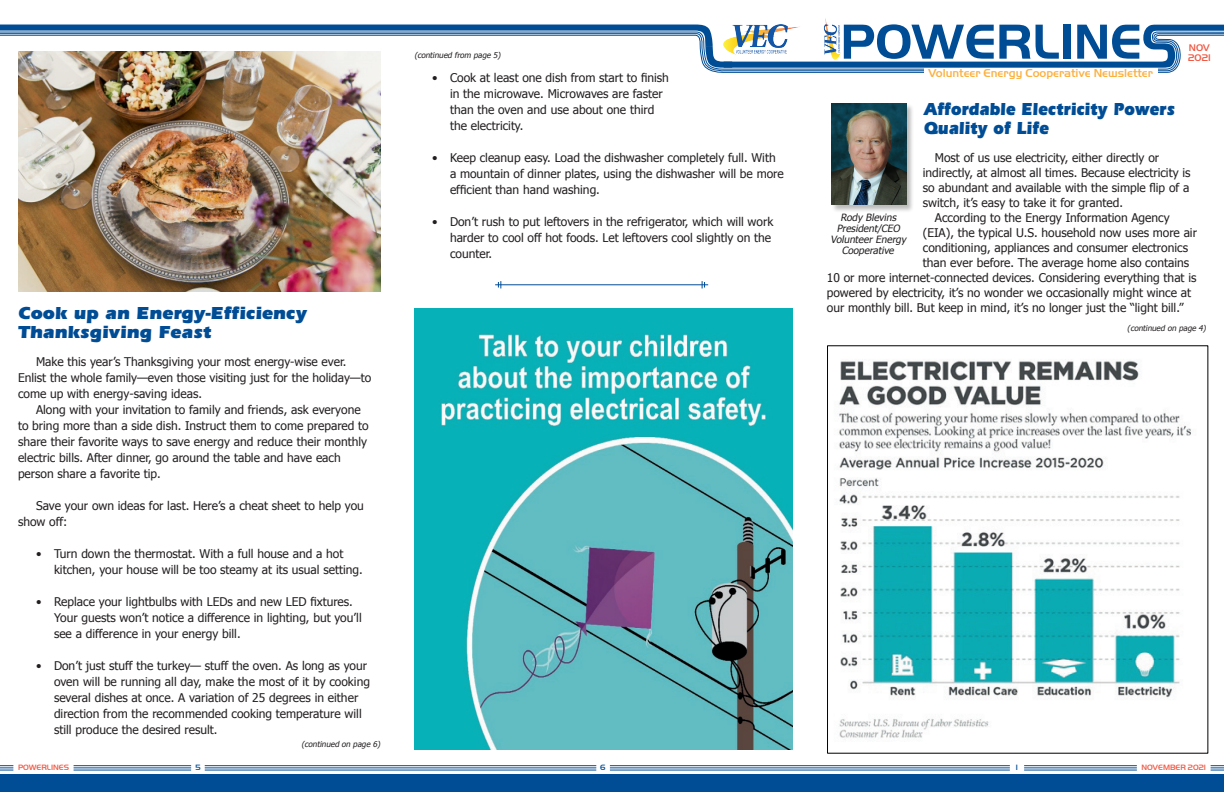
<style>
.page{position:relative;width:1224px;height:792px;background:#fff}
.page>*{position:absolute;margin:0;border:0;box-sizing:border-box;transform-origin:0 0}
.t1{font:900 18px/19px "ITC Eras Std";color:#014d95}
.t2{font:900 18px/19px "ITC Eras Std";color:#014d95;scale:.87 1}
.t3{font:12px/16px "Tahoma";color:#231f20}
.t4{font:500 12px "Handel Got D";color:#fbb03f}
.t5{font:11.9px "Times New Roman";color:#000002}
.t6{font:italic 10px/11px "Tahoma";color:#231f20;text-align:center}
.t7{font:500 10px/10px "Handel Got D";color:#f05944}
.t8{font:italic 900 8.2px "Helvetica";color:#000002}
.t9{font:italic 8px "Tahoma";color:#231f20}
.t10{font:500 8px "Handel Got D";color:#f05944}
.t11{font:500 8px "Handel Got D";color:#014d95}
</style>
<div class="page">
<svg style="left:380px;top:68px;width:797px;height:5px"></svg>
<svg style="left:0;top:24px;width:1224px;height:44px"></svg>
<div style="left:0;top:774px;width:1224px;height:18px;background:#014d95"></div>
<hr style="left:610px;top:765px;width:200px;height:1px;background:#014d95">
<hr style="left:610px;top:767px;width:200px;height:1px;background:#014d95">
<hr style="left:610px;top:770px;width:200px;height:1px;background:#014d95">
<div style="left:924px;top:68px;width:233px;height:16px;background:#fff"></div>
<hr style="left:810px;top:765px;width:200px;height:1px;background:#014d95">
<hr style="left:810px;top:767px;width:200px;height:1px;background:#014d95">
<hr style="left:810px;top:770px;width:200px;height:1px;background:#014d95">
<hr style="left:1024px;top:765px;width:113px;height:1px;background:#014d95">
<hr style="left:1024px;top:767px;width:113px;height:1px;background:#014d95">
<hr style="left:1024px;top:770px;width:113px;height:1px;background:#014d95">
<svg style="left:1211px;top:765px;width:13px;height:6px"></svg>
<hr style="left:205px;top:765px;width:191px;height:1px;background:#014d95">
<hr style="left:205px;top:767px;width:191px;height:1px;background:#014d95">
<hr style="left:205px;top:770px;width:191px;height:1px;background:#014d95">
<hr style="left:74px;top:765px;width:117px;height:1px;background:#014d95">
<hr style="left:74px;top:767px;width:117px;height:1px;background:#014d95">
<hr style="left:74px;top:770px;width:117px;height:1px;background:#014d95">
<svg style="left:0;top:765px;width:13px;height:6px"></svg>
<img style="left:721px;top:24px;width:82px;height:34px">
<img style="left:822px;top:18px;width:21px;height:42px">
<div style="left:831px;top:104px;width:83px;height:109px;background:#231f20;opacity:.3"></div>
<img style="left:831px;top:103px;width:75px;height:102px">
<hr style="left:396px;top:765px;width:200px;height:1px;background:#014d95">
<hr style="left:396px;top:767px;width:200px;height:1px;background:#014d95">
<hr style="left:396px;top:770px;width:200px;height:1px;background:#014d95">
<hr style="left:495px;top:284px;width:213px;height:1px;background:#014d95">
<svg style="left:498px;top:281px;width:3px;height:7px"></svg>
<svg style="left:702px;top:281px;width:3px;height:7px"></svg>
<img style="left:839px;top:360px;width:352px;height:378px">
<img style="left:414px;top:308px;width:378px;height:442px">
<img style="left:18px;top:51px;width:362px;height:241px">
<h1 class="t1" style="left:18px;top:304px;width:291px">Cook up an Energy-Efficiency<br>Thanksgiving Feast</h1>
<p class="t3" style="left:18px;top:353px;width:355px;text-indent:18px">Make this year’s Thanksgiving your most energy-wise ever.<br>Enlist the whole family—even those visiting just for the holiday—to come up with energy-saving ideas.</p>
<p class="t3" style="left:18px;top:401px;width:352px;text-indent:18px">Along with your invitation to family and friends, ask everyone to bring more than a side dish. Instruct them to come prepared to share their favorite ways to save energy and reduce their monthly electric bills. After dinner, go around the table and have each person share a favorite tip.</p>
<p class="t3" style="left:18px;top:497px;width:347px;text-indent:18px">Save your own ideas for last. Here’s a cheat sheet to help you show off:</p>
<p class="t3" style="left:54px;top:545px;width:310px;text-indent:-18px">• Turn down the thermostat. With a full house and a hot kitchen, your house will be too steamy at its usual setting.</p>
<p class="t3" style="left:54px;top:593px;width:309px;text-indent:-18px">• Replace your lightbulbs with LEDs and new LED fixtures.<br>Your guests won’t notice a difference in lighting, but you’ll see a difference in your energy bill.</p>
<p class="t3" style="left:54px;top:657px;width:318px;text-indent:-18px">• Don’t just stuff the turkey— stuff the oven. As long as your oven will be running all day, make the most of it by cooking several dishes at once. A variation of 25 degrees in either direction from the recommended cooking temperature will still produce the desired result.</p>
<p class="t8" style="left:184px;top:305px;width:6px">"</p>
<p class="t8" style="left:18px;top:323px;width:6px">"</p>
<p class="t9" style="left:302px;top:739px;width:82px">(continued on page 6)</p>
<p class="t9" style="left:414px;top:50px;width:89px">(continued from page 5)</p>
<p class="t3" style="left:450px;top:69px;width:221px;text-indent:-18px">• Cook at least one dish from start to finish in the microwave. Microwaves are faster than the oven and use about one third the electricity.</p>
<p class="t3" style="left:450px;top:149px;width:335px;text-indent:-18px">• Keep cleanup easy. Load the dishwasher completely full. With a mountain of dinner plates, using the dishwasher will be more efficient than hand washing.</p>
<p class="t3" style="left:450px;top:213px;width:325px;text-indent:-18px">• Don’t rush to put leftovers in the refrigerator, which will work harder to cool off hot foods. Let leftovers cool slightly on the counter.</p>
<p class="t4" style="left:928px;top:66px;width:226px">Volunteer Energy Cooperative Newsletter</p>
<h1 class="t2" style="left:924px;top:100px;width:290px">Affordable Electricity Powers<br>Quality of Life</h1>
<p class="t7" style="left:1188px;top:42px;width:24px">NOV<br>2021</p>
<p class="t3" style="left:935px;top:150px;width:226px">Most of us use electricity, either directly or</p>
<p class="t3" style="left:923px;top:165px;width:269px">indirectly, at almost all times. Because electricity is</p>
<p class="t3" style="left:923px;top:180px;width:268px">so abundant and available with the simple flip of a</p>
<p class="t3" style="left:923px;top:195px;width:202px">switch, it’s easy to take it for granted.</p>
<p class="t3" style="left:935px;top:210px;width:236px">According to the Energy Information Agency</p>
<p class="t3" style="left:923px;top:225px;width:276px">(EIA), the typical U.S. household now uses more air</p>
<p class="t3" style="left:923px;top:240px;width:267px">conditioning, appliances and consumer electronics</p>
<p class="t3" style="left:923px;top:255px;width:268px">than ever before. The average home also contains</p>
<p class="t3" style="left:827px;top:270px;width:371px">10 or more internet-connected devices. Considering everything that is</p>
<p class="t3" style="left:827px;top:285px;width:366px">powered by electricity, it’s no wonder we occasionally might wince at</p>
<p class="t3" style="left:827px;top:300px;width:358px">our monthly bill. But keep in mind, it’s no longer just the “light bill.”</p>
<p class="t6" style="left:831px;top:211px;width:77px">Rody Blevins<br>President/CEO<br>Volunteer Energy<br>Cooperative</p>
<p class="t5" style="left:857px;top:226px;width:352px">increased 2.2%. But the cost of electricity only increased 1%. Considering</p>
<p class="t5" style="left:857px;top:253px;width:314px">(VEC) will continue working hard to power your life, reliably and</p>
<p class="t5" style="left:827px;top:281px;width:53px">affordably.</p>
<p class="t9" style="left:1127px;top:322px;width:82px">(continued on page 4)</p>
<p class="t10" style="left:18px;top:763px;width:52px">POWERLINES</p>
<p class="t11" style="left:195px;top:763px;width:7px">5</p>
<p class="t11" style="left:600px;top:763px;width:7px">6</p>
<p class="t10" style="left:1141px;top:763px;width:66px">NOVEMBER 2021</p>
<p class="t11" style="left:1016px;top:763px;width:4px">1</p>
</div>
